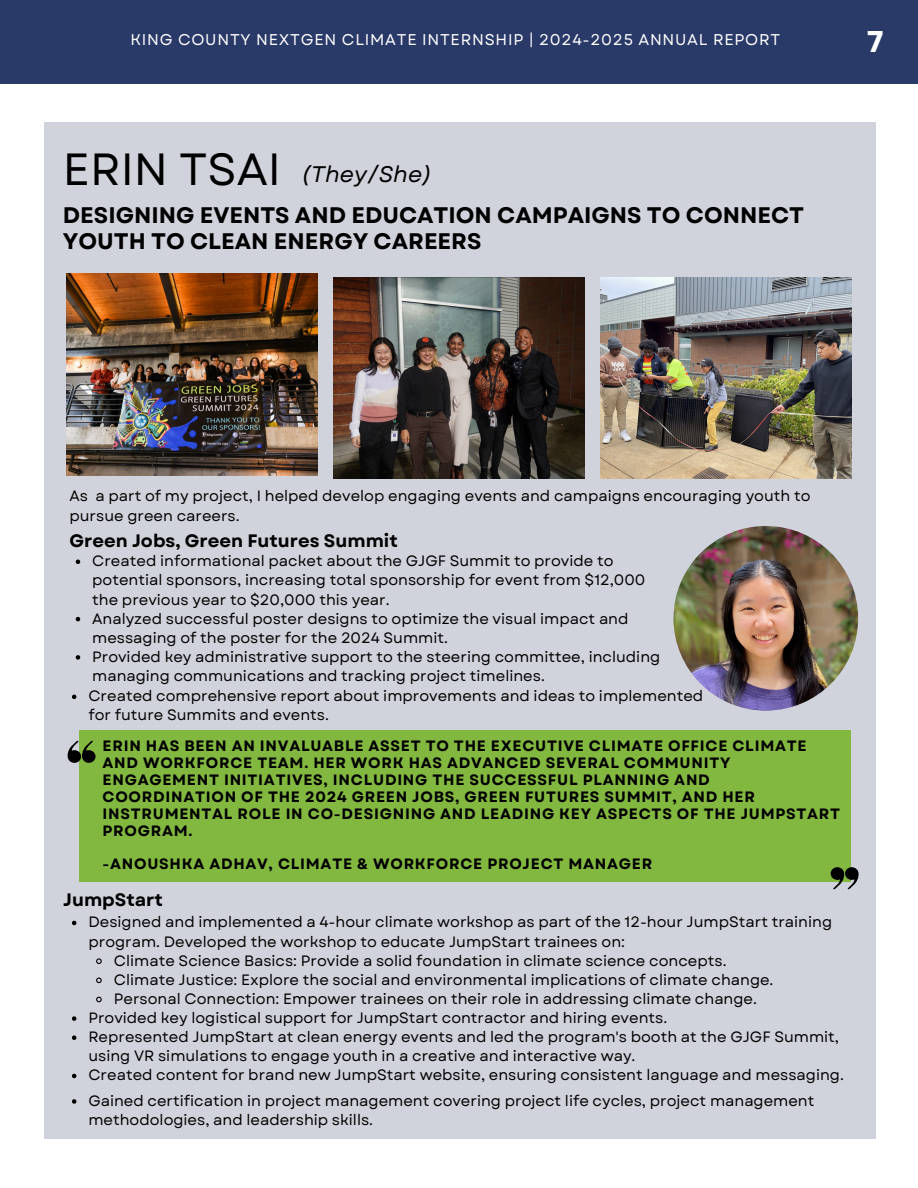
<style>
.page{position:relative;width:918px;height:1188px;background:#fff}
.page>*{position:absolute;margin:0;border:0;box-sizing:border-box;transform-origin:0 0}
.t1{font:45px "Garet";color:#000001}
.t2{font:700 30px "Garet";color:#fff}
.t3{font:700 22.5px/25.8px "Garet";color:#000001}
.t4{font:italic 22.5px "Garet";color:#000001}
.t5{font:700 18px "Garet";color:#000001}
.t6{font:15.6px "Garet";letter-spacing:.05em;color:#fff}
.t7{font:15px/19.2px "Garet";color:#000001}
.t8{font:700 15px/16.8px "Garet";letter-spacing:.05em;color:#000}
.t9{font:15px/19.2px "Garet";color:#000}
</style>
<div class="page">
<div style="left:0;top:0;width:918px;height:84px;background:#293a68"></div>
<div style="left:44px;top:122px;width:831px;height:1016px;background:#d1d3dc"></div>
<img style="left:67px;top:274px;width:251px;height:201px">
<img style="left:600px;top:278px;width:251px;height:201px">
<img style="left:333px;top:278px;width:251px;height:201px">
<img style="left:673px;top:526px;width:185px;height:185px;border-radius:50%">
<svg style="left:76px;top:560px;width:4px;height:4px"></svg>
<svg style="left:76px;top:617px;width:4px;height:4px"></svg>
<svg style="left:76px;top:655px;width:4px;height:5px"></svg>
<svg style="left:72px;top:921px;width:4px;height:4px"></svg>
<svg style="left:96px;top:958px;width:6px;height:6px"></svg>
<svg style="left:96px;top:977px;width:6px;height:7px"></svg>
<svg style="left:96px;top:996px;width:6px;height:7px"></svg>
<svg style="left:72px;top:1016px;width:4px;height:5px"></svg>
<svg style="left:72px;top:1035px;width:4px;height:5px"></svg>
<svg style="left:72px;top:1074px;width:4px;height:4px"></svg>
<div style="left:80px;top:731px;width:771px;height:151px;background:#82b840"></div>
<svg style="left:72px;top:695px;width:4px;height:4px"></svg>
<svg style="left:72px;top:1099px;width:4px;height:5px"></svg>
<svg style="left:831px;top:867px;width:28px;height:22px"></svg>
<svg style="left:67px;top:741px;width:29px;height:22px"></svg>
<h2 class="t6" style="left:130px;top:29px;width:651px">KING COUNTY NEXTGEN CLIMATE INTERNSHIP | 2024-2025 ANNUAL REPORT</h2>
<p class="t1" style="left:63px;top:136px;width:220px">ERIN TSAI</p>
<p class="t3" style="left:63px;top:202px;width:743px">DESIGNING EVENTS AND EDUCATION CAMPAIGNS TO CONNECT<br>YOUTH TO CLEAN ENERGY CAREERS</p>
<p class="t4" style="left:301px;top:158px;width:132px">(They/She)</p>
<h5 class="t2" style="left:867px;top:20px;width:18px">7</h5>
<p class="t9" style="left:69px;top:486px;width:743px;line-height:20.2px">As a part of my project, I helped develop engaging events and campaigns encouraging youth to pursue green careers.</p>
<p class="t5" style="left:69px;top:528px;width:330px">Green Jobs, Green Futures Summit</p>
<p class="t7" style="left:92px;top:551px;width:555px">Created informational packet about the GJGF Summit to provide to potential sponsors, increasing total sponsorship for event from $12,000 the previous year to $20,000 this year.</p>
<h1 class="t7" style="left:92px;top:609px;width:538px">Analyzed successful poster designs to optimize the visual impact and messaging of the poster for the 2024 Summit.</h1>
<h3 class="t7" style="left:92px;top:647px;width:570px">Provided key administrative support to the steering committee, including managing communications and tracking project timelines.</h3>
<p class="t9" style="left:88px;top:687px;width:616px">Created comprehensive report about improvements and ideas to implemented for future Summits and events.</p>
<p class="t8" style="left:103px;top:738px;width:739px">ERIN HAS BEEN AN INVALUABLE ASSET TO THE EXECUTIVE CLIMATE OFFICE CLIMATE AND WORKFORCE TEAM. HER WORK HAS ADVANCED SEVERAL COMMUNITY ENGAGEMENT INITIATIVES, INCLUDING THE SUCCESSFUL PLANNING AND COORDINATION OF THE 2024 GREEN JOBS, GREEN FUTURES SUMMIT, AND HER INSTRUMENTAL ROLE IN CO-DESIGNING AND LEADING KEY ASPECTS OF THE JUMPSTART PROGRAM.</p>
<p class="t8" style="left:103px;top:856px;width:551px">-ANOUSHKA ADHAV, CLIMATE &amp; WORKFORCE PROJECT MANAGER</p>
<p class="t5" style="left:63px;top:887px;width:101px">JumpStart</p>
<p class="t7" style="left:88px;top:913px;width:745px">Designed and implemented a 4-hour climate workshop as part of the 12-hour JumpStart training program. Developed the workshop to educate JumpStart trainees on:</p>
<h4 class="t7" style="left:114px;top:951px;width:614px">Climate Science Basics: Provide a solid foundation in climate science concepts.</h4>
<p class="t7" style="left:114px;top:970px;width:661px">Climate Justice: Explore the social and environmental implications of climate change.</p>
<p class="t7" style="left:114px;top:989px;width:645px">Personal Connection: Empower trainees on their role in addressing climate change.</p>
<p class="t7" style="left:88px;top:1008px;width:580px">Provided key logistical support for JumpStart contractor and hiring events.</p>
<p class="t7" style="left:88px;top:1027px;width:752px">Represented JumpStart at clean energy events and led the program's booth at the GJGF Summit, using VR simulations to engage youth in a creative and interactive way.</p>
<h5 class="t7" style="left:88px;top:1066px;width:757px">Created content for brand new JumpStart website, ensuring consistent language and messaging.</h5>
<h4 class="t9" style="left:88px;top:1091px;width:728px">Gained certification in project management covering project life cycles, project management methodologies, and leadership skills.</h4>
</div>
